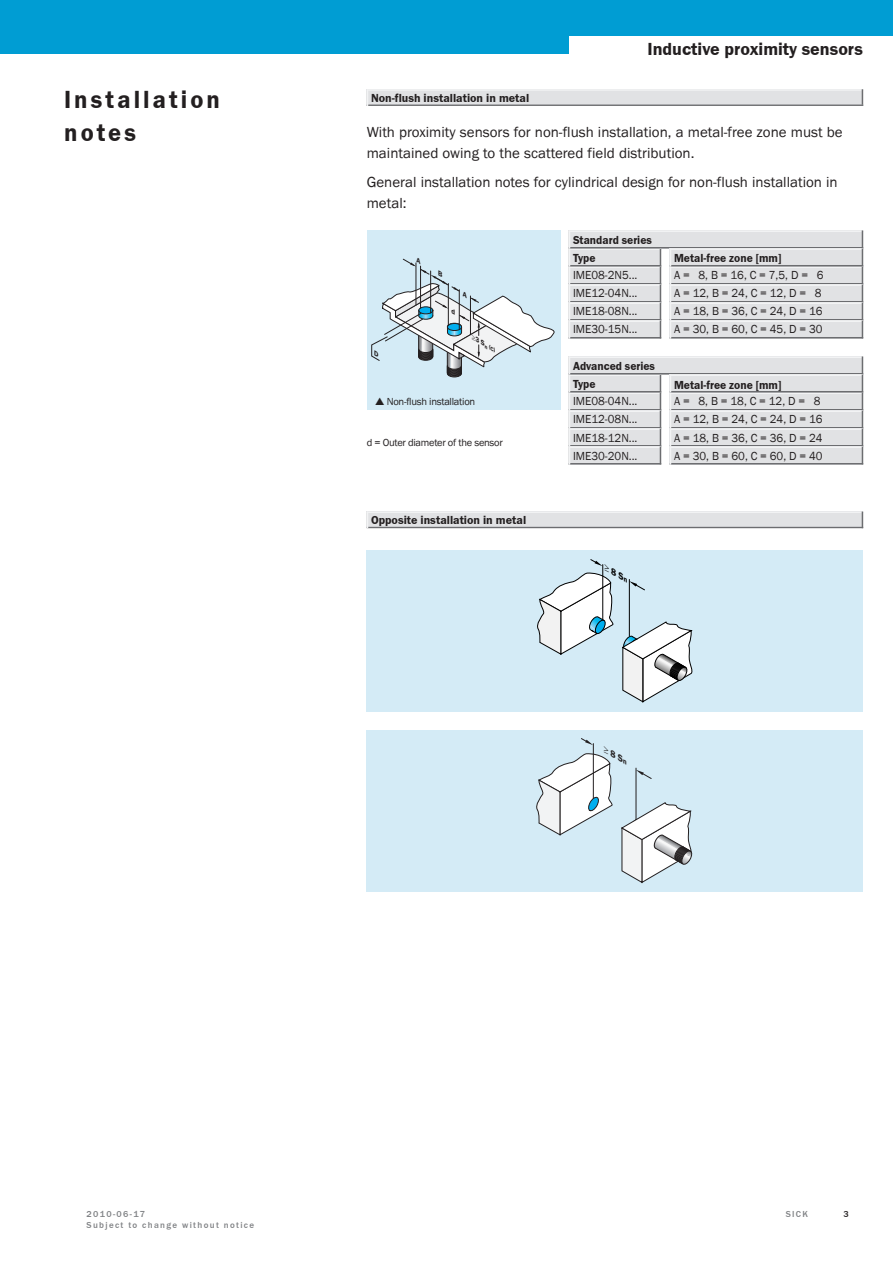
<style>
.page{position:relative;width:893px;height:1263px;background:#fff}
.page>*{position:absolute;margin:0;border:0;box-sizing:border-box;transform-origin:0 0}
.t1{font:700 25.5px/33px "SICK Franklin";letter-spacing:.125em;color:#231f20;scale:.96 1}
.t2{font:700 18px "SICK Franklin";color:#231f20}
.t3{font:15px/21px "SICK Franklin";color:#231f20}
.t4{font:12px/18px "SICK Franklin";color:#231f20;scale:.96 1}
.t5{font:700 12px "SICK Franklin";color:#231f20;scale:.96 1}
.t6{font:700 12px "SICK Franklin";color:#231f20}
.t7{font:10.5px "SICK Franklin";letter-spacing:-.025em;color:#231f20}
.t8{font:500 9px "SICK Franklin";letter-spacing:.15em;color:#808285}
.t9{font:500 9px "SICK Franklin";color:#231f20}
.t10{font:italic 600 8.4px "Franklin ITCBQ";color:#000;scale:1.13 1}
.t11{font:italic 600 8.4px "Franklin ITCBQ";color:#231f20;scale:1.13 1}
.t12{font:italic 600 4.8px "Franklin ITCBQ";color:#231f20;scale:1.18 1}
.s1{font-size:6.15px}
</style>
<div class="page">
<div style="left:569px;top:266px;width:92px;height:18px;background:#e1e2e4"></div>
<hr style="left:569px;top:266px;width:92px;height:2px;background:#f2f3f4">
<hr style="left:569px;top:283px;width:92px;height:1px;background:#6c6d70">
<div style="left:569px;top:284px;width:92px;height:18px;background:#e1e2e4"></div>
<hr style="left:569px;top:284px;width:92px;height:2px;background:#f2f3f4">
<hr style="left:569px;top:301px;width:92px;height:1px;background:#6c6d70">
<div style="left:569px;top:302px;width:92px;height:18px;background:#e1e2e4"></div>
<hr style="left:569px;top:302px;width:92px;height:2px;background:#f2f3f4">
<hr style="left:569px;top:319px;width:92px;height:1px;background:#6c6d70">
<div style="left:569px;top:320px;width:92px;height:18px;background:#e1e2e4"></div>
<hr style="left:569px;top:320px;width:92px;height:2px;background:#f2f3f4">
<hr style="left:569px;top:337px;width:92px;height:1px;background:#6c6d70">
<div style="left:670px;top:266px;width:193px;height:18px;background:#e1e2e4"></div>
<hr style="left:670px;top:266px;width:193px;height:2px;background:#f2f3f4">
<hr style="left:670px;top:283px;width:193px;height:1px;background:#6c6d70">
<div style="left:670px;top:284px;width:193px;height:18px;background:#e1e2e4"></div>
<hr style="left:670px;top:284px;width:193px;height:2px;background:#f2f3f4">
<hr style="left:670px;top:301px;width:193px;height:1px;background:#6c6d70">
<div style="left:670px;top:302px;width:193px;height:18px;background:#e1e2e4"></div>
<hr style="left:670px;top:302px;width:193px;height:2px;background:#f2f3f4">
<hr style="left:670px;top:319px;width:193px;height:1px;background:#6c6d70">
<div style="left:670px;top:320px;width:193px;height:18px;background:#e1e2e4"></div>
<hr style="left:670px;top:320px;width:193px;height:2px;background:#f2f3f4">
<hr style="left:670px;top:337px;width:193px;height:1px;background:#6c6d70">
<div style="left:569px;top:248px;width:92px;height:18px;background:#e1e2e4"></div>
<hr style="left:569px;top:248px;width:92px;height:2px;background:#f2f3f4">
<svg style="left:660px;top:248px;width:1px;height:89px"></svg>
<hr style="left:569px;top:265px;width:92px;height:1px;background:#6c6d70">
<div style="left:569px;top:230px;width:294px;height:18px;background:#e1e2e4"></div>
<hr style="left:569px;top:230px;width:294px;height:2px;background:#f2f3f4">
<hr style="left:569px;top:247px;width:294px;height:1px;background:#6c6d70">
<svg style="left:569px;top:232px;width:1px;height:106px"></svg>
<div style="left:670px;top:248px;width:193px;height:18px;background:#e1e2e4"></div>
<hr style="left:670px;top:248px;width:193px;height:2px;background:#f2f3f4">
<svg style="left:862px;top:230px;width:1px;height:107px"></svg>
<hr style="left:670px;top:265px;width:193px;height:1px;background:#6c6d70">
<svg style="left:670px;top:250px;width:1px;height:88px"></svg>
<div style="left:569px;top:392px;width:92px;height:18px;background:#e1e2e4"></div>
<hr style="left:569px;top:392px;width:92px;height:2px;background:#f2f3f4">
<hr style="left:569px;top:409px;width:92px;height:1px;background:#6c6d70">
<div style="left:569px;top:410px;width:92px;height:18px;background:#e1e2e4"></div>
<hr style="left:569px;top:410px;width:92px;height:2px;background:#f2f3f4">
<hr style="left:569px;top:427px;width:92px;height:1px;background:#6c6d70">
<div style="left:569px;top:428px;width:92px;height:18px;background:#e1e2e4"></div>
<hr style="left:569px;top:428px;width:92px;height:2px;background:#f2f3f4">
<hr style="left:569px;top:445px;width:92px;height:1px;background:#6c6d70">
<div style="left:569px;top:446px;width:92px;height:18px;background:#e1e2e4"></div>
<hr style="left:569px;top:446px;width:92px;height:2px;background:#f2f3f4">
<hr style="left:569px;top:463px;width:92px;height:1px;background:#6c6d70">
<div style="left:670px;top:392px;width:193px;height:18px;background:#e1e2e4"></div>
<hr style="left:670px;top:392px;width:193px;height:2px;background:#f2f3f4">
<hr style="left:670px;top:409px;width:193px;height:1px;background:#6c6d70">
<div style="left:670px;top:410px;width:193px;height:18px;background:#e1e2e4"></div>
<hr style="left:670px;top:410px;width:193px;height:2px;background:#f2f3f4">
<hr style="left:670px;top:427px;width:193px;height:1px;background:#6c6d70">
<div style="left:670px;top:428px;width:193px;height:18px;background:#e1e2e4"></div>
<hr style="left:670px;top:428px;width:193px;height:2px;background:#f2f3f4">
<hr style="left:670px;top:445px;width:193px;height:1px;background:#6c6d70">
<div style="left:670px;top:446px;width:193px;height:18px;background:#e1e2e4"></div>
<hr style="left:670px;top:446px;width:193px;height:2px;background:#f2f3f4">
<hr style="left:670px;top:463px;width:193px;height:1px;background:#6c6d70">
<div style="left:0;top:0;width:893px;height:54px;background:#009dd3"></div>
<div style="left:569px;top:36px;width:324px;height:24px;background:#fff"></div>
<div style="left:367px;top:551px;width:496px;height:161px;background:#d4ebf6"></div>
<svg style="left:537px;top:572px;width:77px;height:83px"></svg>
<svg style="left:630px;top:581px;width:15px;height:9px"></svg>
<hr style="left:602px;top:565px;width:1px;height:54px;background:#000">
<hr style="left:629px;top:579px;width:1px;height:57px;background:#000">
<svg style="left:590px;top:559px;width:12px;height:7px"></svg>
<svg style="left:622px;top:621px;width:71px;height:82px"></svg>
<div style="left:367px;top:89px;width:496px;height:17px;background:#e1e2e4"></div>
<hr style="left:367px;top:89px;width:496px;height:2px;background:#f2f3f4">
<svg style="left:862px;top:89px;width:1px;height:16px"></svg>
<hr style="left:367px;top:105px;width:496px;height:1px;background:#6c6d70">
<svg style="left:367px;top:91px;width:1px;height:15px"></svg>
<div style="left:569px;top:374px;width:92px;height:18px;background:#e1e2e4"></div>
<hr style="left:569px;top:374px;width:92px;height:2px;background:#f2f3f4">
<svg style="left:660px;top:374px;width:1px;height:89px"></svg>
<hr style="left:569px;top:391px;width:92px;height:1px;background:#6c6d70">
<div style="left:569px;top:356px;width:294px;height:18px;background:#e1e2e4"></div>
<hr style="left:569px;top:356px;width:294px;height:2px;background:#f2f3f4">
<hr style="left:569px;top:373px;width:294px;height:1px;background:#6c6d70">
<svg style="left:569px;top:358px;width:1px;height:106px"></svg>
<div style="left:670px;top:374px;width:193px;height:18px;background:#e1e2e4"></div>
<hr style="left:670px;top:374px;width:193px;height:2px;background:#f2f3f4">
<svg style="left:862px;top:356px;width:1px;height:107px"></svg>
<hr style="left:670px;top:391px;width:193px;height:1px;background:#6c6d70">
<svg style="left:670px;top:376px;width:1px;height:88px"></svg>
<div style="left:367px;top:512px;width:496px;height:16px;background:#e1e2e4"></div>
<hr style="left:367px;top:512px;width:496px;height:1px;background:#f2f3f4">
<svg style="left:862px;top:512px;width:1px;height:15px"></svg>
<hr style="left:367px;top:527px;width:496px;height:1px;background:#6c6d70">
<svg style="left:367px;top:513px;width:1px;height:15px"></svg>
<div style="left:367px;top:230px;width:193px;height:180px;background:#d4ebf6"></div>
<div style="left:367px;top:730px;width:496px;height:161px;background:#d4ebf6"></div>
<hr style="left:636px;top:768px;width:1px;height:56px;background:#231f20">
<svg style="left:536px;top:753px;width:77px;height:83px"></svg>
<svg style="left:621px;top:801px;width:72px;height:83px"></svg>
<svg style="left:636px;top:770px;width:16px;height:9px"></svg>
<hr style="left:593px;top:743px;width:1px;height:55px;background:#231f20">
<svg style="left:581px;top:738px;width:12px;height:7px"></svg>
<svg style="left:371px;top:258px;width:184px;height:120px"></svg>
<h1 class="t1" style="left:64px;top:83px;width:164px">Installation notes</h1>
<h2 class="t2" style="left:647px;top:38px;width:217px">Inductive proximity sensors</h2>
<p class="t6" style="left:371px;top:91px;width:160px">Non-flush installation in metal</p>
<p class="t3" style="left:367px;top:121px;width:477px">With proximity sensors for non-flush installation, a metal-free zone must be maintained owing to the scattered field distribution.</p>
<p class="t3" style="left:367px;top:172px;width:472px">General installation notes for cylindrical design for non-flush installation in metal:</p>
<p class="t12" style="left:474px;top:336px;width:25px;rotate:30deg">≥<span class="s1">3 S</span>n (C)</p>
<p class="t7" style="left:375px;top:395px;width:101px">▲ Non-flush installation</p>
<p class="t5" style="left:573px;top:233px;width:84px">Standard series</p>
<p class="t4" style="left:573px;top:266px;width:69px">IME08-2N5...<br>IME12-04N...</p>
<p class="t5" style="left:573px;top:251px;width:25px">Type</p>
<p class="t5" style="left:674px;top:251px;width:113px">Metal-free zone [mm]</p>
<p class="t4" style="left:674px;top:266px;width:157px">A = 8, B = 16, C = 7,5, D = 6<br>A = 12, B = 24, C = 12, D = 8</p>
<p class="t4" style="left:573px;top:302px;width:69px">IME18-08N...<br>IME30-15N...</p>
<p class="t4" style="left:674px;top:302px;width:156px">A = 18, B = 36, C = 24, D = 16<br>A = 30, B = 60, C = 45, D = 30</p>
<p class="t5" style="left:573px;top:359px;width:87px">Advanced series</p>
<p class="t4" style="left:573px;top:392px;width:69px">IME08-04N...<br>IME12-08N...</p>
<p class="t5" style="left:573px;top:377px;width:25px">Type</p>
<p class="t5" style="left:674px;top:378px;width:113px">Metal-free zone [mm]</p>
<p class="t4" style="left:674px;top:392px;width:156px">A = 8, B = 18, C = 12, D = 8<br>A = 12, B = 24, C = 24, D = 16</p>
<p class="t7" style="left:367px;top:436px;width:138px">d = Outer diameter of the sensor</p>
<p class="t4" style="left:573px;top:428px;width:69px">IME18-12N...<br>IME30-20N...</p>
<p class="t4" style="left:674px;top:428px;width:156px">A = 18, B = 36, C = 36, D = 24<br>A = 30, B = 60, C = 60, D = 40</p>
<p class="t6" style="left:371px;top:513px;width:157px">Opposite installation in metal</p>
<p class="t10" style="left:607px;top:565px;width:25px;rotate:28deg">≥ 8 S<sub>n</sub></p>
<p class="t11" style="left:607px;top:747px;width:25px;rotate:28deg">≥ 8 S<sub>n</sub></p>
<p class="t8" style="left:87px;top:1209px;width:60px">2010-06-17</p>
<p class="t8" style="left:786px;top:1209px;width:24px">SICK</p>
<p class="t9" style="left:843px;top:1209px;width:7px">3</p>
<p class="t8" style="left:87px;top:1219px;width:169px">Subject to change without notice</p>
</div>
